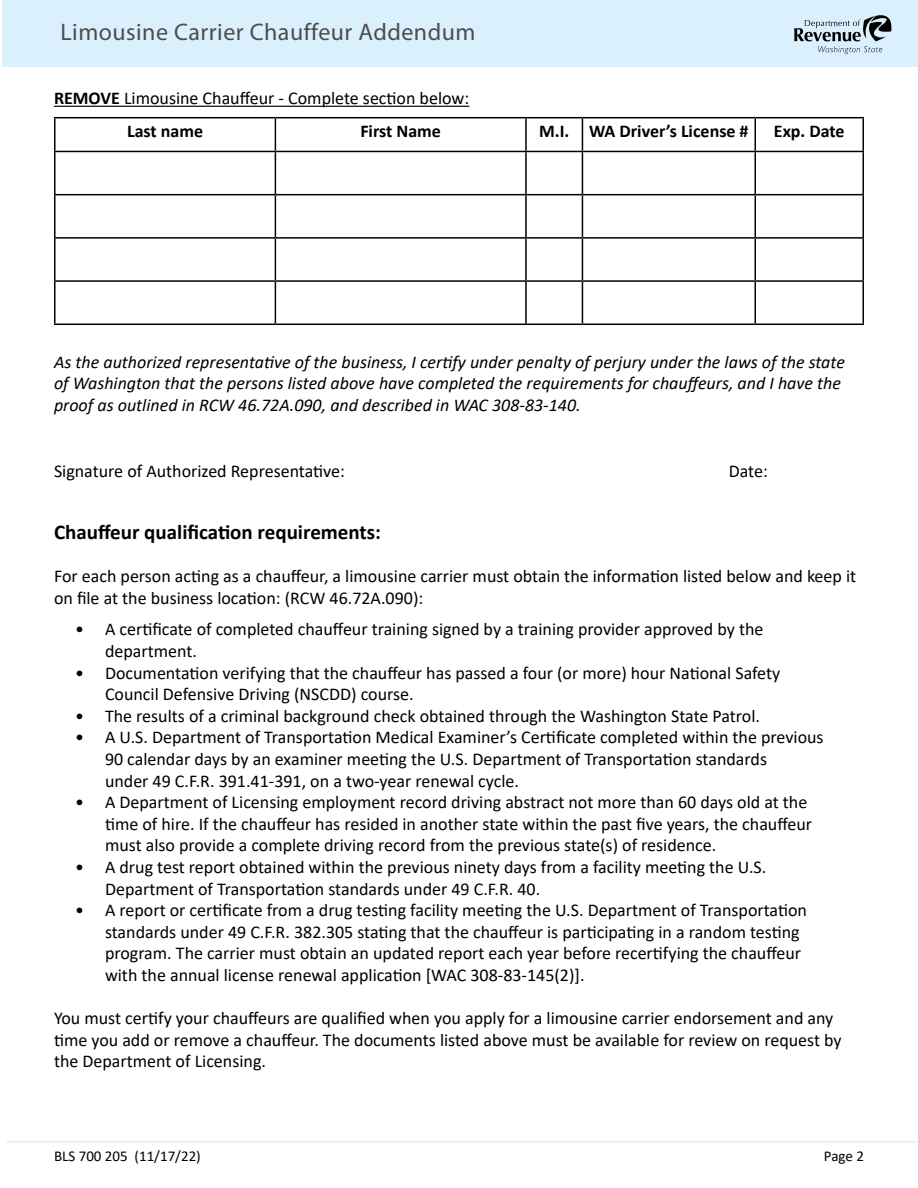
<style>
.page{position:relative;width:918px;height:1188px;background:#fff}
.page>*{position:absolute;margin:0;border:0;box-sizing:border-box;transform-origin:0 0}
.t1{font:24px "Myriad Pro";letter-spacing:.02em;color:#4d4d4f}
.t2{font:700 21px "Calibri";color:#000}
.Normal__P{font:18px/21.6px "Calibri";color:#000}
.Normal__P-2{font:italic 18px/21.6px "Calibri";color:#000}
.t3{font:700 18px "Calibri";color:#000}
.t4{font:15px "Calibri";color:#000}
.s1{font-weight:700}
</style>
<div class="page">
<div style="left:2px;top:0;width:916px;height:66px;background:#daf1fd"></div>
<svg style="left:794px;top:15px;width:98px;height:39px"></svg>
<hr style="left:6px;top:1141px;width:912px;height:2px;background:#daf1fd">
<hr style="left:54px;top:106px;width:415px;height:1px;background:#000">
<svg style="left:56px;top:118px;width:806px;height:33px"></svg>
<hr style="left:54px;top:117px;width:221px;height:1px;background:#000">
<hr style="left:54px;top:118px;width:2px;height:33px;background:#000">
<hr style="left:275px;top:117px;width:251px;height:1px;background:#000">
<hr style="left:275px;top:118px;width:1px;height:33px;background:#000">
<hr style="left:526px;top:117px;width:56px;height:1px;background:#000">
<hr style="left:525px;top:118px;width:2px;height:33px;background:#000">
<hr style="left:582px;top:117px;width:173px;height:1px;background:#000">
<hr style="left:582px;top:118px;width:1px;height:33px;background:#000">
<hr style="left:755px;top:117px;width:109px;height:1px;background:#000">
<hr style="left:754px;top:118px;width:2px;height:33px;background:#000">
<hr style="left:862px;top:118px;width:2px;height:33px;background:#000">
<hr style="left:54px;top:151px;width:221px;height:1px;background:#000">
<hr style="left:54px;top:152px;width:2px;height:42px;background:#000">
<hr style="left:275px;top:151px;width:251px;height:1px;background:#000">
<hr style="left:275px;top:152px;width:1px;height:42px;background:#000">
<hr style="left:526px;top:151px;width:56px;height:1px;background:#000">
<hr style="left:525px;top:152px;width:2px;height:42px;background:#000">
<hr style="left:582px;top:151px;width:173px;height:1px;background:#000">
<hr style="left:582px;top:152px;width:1px;height:42px;background:#000">
<hr style="left:755px;top:151px;width:109px;height:1px;background:#000">
<hr style="left:754px;top:152px;width:2px;height:42px;background:#000">
<hr style="left:862px;top:152px;width:2px;height:42px;background:#000">
<hr style="left:54px;top:194px;width:221px;height:1px;background:#000">
<hr style="left:54px;top:195px;width:2px;height:42px;background:#000">
<hr style="left:275px;top:194px;width:251px;height:1px;background:#000">
<hr style="left:275px;top:195px;width:1px;height:42px;background:#000">
<hr style="left:526px;top:194px;width:56px;height:1px;background:#000">
<hr style="left:525px;top:195px;width:2px;height:42px;background:#000">
<hr style="left:582px;top:194px;width:173px;height:1px;background:#000">
<hr style="left:582px;top:195px;width:1px;height:42px;background:#000">
<hr style="left:755px;top:194px;width:109px;height:1px;background:#000">
<hr style="left:754px;top:195px;width:2px;height:42px;background:#000">
<hr style="left:862px;top:195px;width:2px;height:42px;background:#000">
<hr style="left:54px;top:237px;width:221px;height:2px;background:#000">
<hr style="left:54px;top:239px;width:2px;height:41px;background:#000">
<hr style="left:275px;top:237px;width:251px;height:2px;background:#000">
<hr style="left:275px;top:239px;width:1px;height:41px;background:#000">
<hr style="left:526px;top:237px;width:56px;height:2px;background:#000">
<hr style="left:525px;top:239px;width:2px;height:41px;background:#000">
<hr style="left:582px;top:237px;width:173px;height:2px;background:#000">
<hr style="left:582px;top:239px;width:1px;height:41px;background:#000">
<hr style="left:755px;top:237px;width:109px;height:2px;background:#000">
<hr style="left:754px;top:239px;width:2px;height:41px;background:#000">
<hr style="left:862px;top:239px;width:2px;height:41px;background:#000">
<hr style="left:54px;top:280px;width:221px;height:2px;background:#000">
<hr style="left:54px;top:282px;width:2px;height:42px;background:#000">
<hr style="left:275px;top:280px;width:251px;height:2px;background:#000">
<hr style="left:275px;top:282px;width:1px;height:42px;background:#000">
<hr style="left:526px;top:280px;width:56px;height:2px;background:#000">
<hr style="left:525px;top:282px;width:2px;height:42px;background:#000">
<hr style="left:582px;top:280px;width:173px;height:2px;background:#000">
<hr style="left:582px;top:282px;width:1px;height:42px;background:#000">
<hr style="left:755px;top:280px;width:109px;height:2px;background:#000">
<hr style="left:754px;top:282px;width:2px;height:42px;background:#000">
<hr style="left:862px;top:282px;width:2px;height:42px;background:#000">
<hr style="left:54px;top:324px;width:221px;height:1px;background:#000">
<hr style="left:275px;top:324px;width:251px;height:1px;background:#000">
<hr style="left:526px;top:324px;width:56px;height:1px;background:#000">
<hr style="left:582px;top:324px;width:173px;height:1px;background:#000">
<hr style="left:755px;top:324px;width:109px;height:1px;background:#000">
<h1 class="t1" style="left:60px;top:17px;width:417px">Limousine Carrier Chauffeur Addendum</h1>
<p class="Normal__P" style="left:54px;top:87px;width:417px"><span class="s1">REMOVE</span> Limousine Chauffeur - Complete section below:</p>
<p class="t3" style="left:127px;top:119px;width:78px">Last name</p>
<p class="t3" style="left:360px;top:119px;width:82px">First Name</p>
<p class="t3" style="left:539px;top:119px;width:32px">M.I.</p>
<p class="t3" style="left:589px;top:119px;width:161px">WA Driver’s License #</p>
<p class="t3" style="left:774px;top:119px;width:72px">Exp. Date</p>
<p class="Normal__P-2" style="left:54px;top:350px;width:792px">As the authorized representative of the business, I certify under penalty of perjury under the laws of the state of Washington that the persons listed above have completed the requirements for chauffeurs, and I have the proof as outlined in RCW 46.72A.090, and described in WAC 308-83-140.</p>
<p class="Normal__P" style="left:54px;top:459px;width:293px">Signature of Authorized Representative:</p>
<p class="Normal__P" style="left:729px;top:459px;width:41px">Date:</p>
<p class="t2" style="left:54px;top:517px;width:329px">Chauffeur qualification requirements:</p>
<p class="Normal__P" style="left:54px;top:565px;width:804px">For each person acting as a chauffeur, a limousine carrier must obtain the information listed below and keep it on file at the business location: (RCW 46.72A.090):</p>
<p class="Normal__P" style="left:105px;top:618px;width:660px;text-indent:-30px">• A certificate of completed chauffeur training signed by a training provider approved by the department.</p>
<p class="Normal__P" style="left:105px;top:661px;width:677px;text-indent:-30px">• Documentation verifying that the chauffeur has passed a four (or more) hour National Safety<br>Council Defensive Driving (NSCDD) course.</p>
<p class="Normal__P" style="left:75px;top:705px;width:687px">• The results of a criminal background check obtained through the Washington State Patrol.</p>
<p class="Normal__P" style="left:105px;top:726px;width:720px;text-indent:-30px">• A U.S. Department of Transportation Medical Examiner’s Certificate completed within the previous<br>90 calendar days by an examiner meeting the U.S. Department of Transportation standards<br>under 49 C.F.R. 391.41-391, on a two-year renewal cycle.</p>
<p class="Normal__P" style="left:105px;top:791px;width:709px;text-indent:-30px">• A Department of Licensing employment record driving abstract not more than 60 days old at the time of hire. If the chauffeur has resided in another state within the past five years, the chauffeur must also provide a complete driving record from the previous state(s) of residence.</p>
<p class="Normal__P" style="left:105px;top:856px;width:663px;text-indent:-30px">• A drug test report obtained within the previous ninety days from a facility meeting the U.S.<br>Department of Transportation standards under 49 C.F.R. 40.</p>
<p class="Normal__P" style="left:105px;top:899px;width:704px;text-indent:-30px">• A report or certificate from a drug testing facility meeting the U.S. Department of Transportation standards under 49 C.F.R. 382.305 stating that the chauffeur is participating in a random testing program. The carrier must obtain an updated report each year before recertifying the chauffeur with the annual license renewal application [WAC 308-83-145(2)].</p>
<p class="Normal__P" style="left:54px;top:1007px;width:789px">You must certify your chauffeurs are qualified when you apply for a limousine carrier endorsement and any time you add or remove a chauffeur. The documents listed above must be available for review on request by the Department of Licensing.</p>
<p class="t4" style="left:54px;top:1145px;width:148px">BLS 700 205 (11/17/22)</p>
<p class="t4" style="left:824px;top:1145px;width:42px">Page 2</p>
</div>
